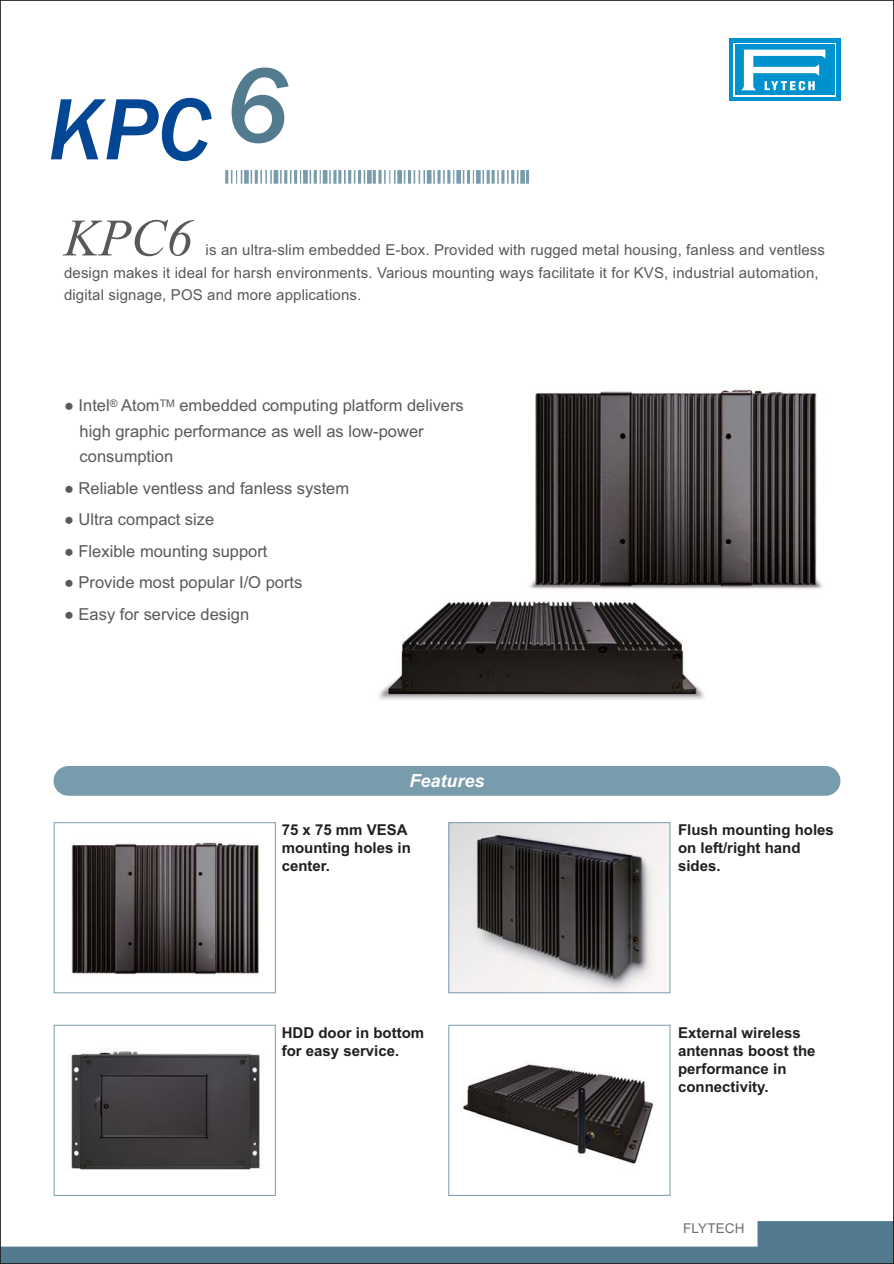
<style>
.page{position:relative;width:894px;height:1264px;background:#fff}
.page>*{position:absolute;margin:0;border:0;box-sizing:border-box;transform-origin:0 0}
.t1{font:italic 500 90px "Franklin Gothic";color:#034694}
.t2{font:italic 52.5px "Times New Roman";color:#58595b}
.t3{font:italic 700 18px "Arial";color:#fff}
.t4{font:16.5px/25.5px "Arial";color:#58595b}
.t5{font:15px/22.5px "Arial";letter-spacing:.01em;color:#58595b}
.t6{font:700 15px/18px "Arial";color:#231f20}
.t7{font:13.5px "Arial";letter-spacing:.01em;color:#6d6e70}
</style>
<div class="page">
<img style="left:378px;top:386px;width:445px;height:314px">
<svg style="left:2px;top:1221px;width:890px;height:40px"></svg>
<div style="left:54px;top:766px;width:786px;height:29px;background:#799cac;border-radius:15px"></div>
<div style="left:729px;top:39px;width:111px;height:62px;background:#0092cf"></div>
<div style="left:733px;top:43px;width:102px;height:54px;background:linear-gradient(to right,#fff,#fff)"></div>
<div style="left:735px;top:45px;width:99px;height:50px;background:#0092cf"></div>
<svg style="left:741px;top:50px;width:84px;height:40px"></svg>
<svg style="left:225px;top:170px;width:304px;height:14px"></svg>
<svg style="left:53px;top:822px;width:617px;height:374px"></svg>
<div style="left:54px;top:822px;width:222px;height:171px;border:1px solid #799cac"></div>
<h1 class="t1" style="left:48px;top:76px;width:242px">KPC <sup>6</sup></h1>
<h2 class="t2" style="left:64px;top:207px;width:130px">KPC6</h2>
<p class="t5" style="left:64px;top:240px;width:762px;text-indent:141px">is an ultra-slim embedded E-box. Provided with rugged metal housing, fanless and ventless design makes it ideal for harsh environments. Various mounting ways facilitate it for KVS, industrial automation, digital signage, POS and more applications.</p>
<p class="t4" style="left:80px;top:394px;width:386px;text-indent:-16px">● Intel<sup>®</sup> Atom<sup>TM</sup> embedded computing platform delivers high graphic performance as well as low-power consumption</p>
<p class="t4" style="left:64px;top:477px;width:287px">● Reliable ventless and fanless system</p>
<p class="t4" style="left:64px;top:508px;width:152px">● Ultra compact size</p>
<p class="t4" style="left:64px;top:540px;width:205px">● Flexible mounting support</p>
<p class="t4" style="left:64px;top:571px;width:240px">● Provide most popular I/O ports</p>
<p class="t4" style="left:64px;top:603px;width:187px">● Easy for service design</p>
<p class="t3" style="left:409px;top:770px;width:76px">Features</p>
<p class="t6" style="left:282px;top:822px;width:131px">75 x 75 mm VESA mounting holes in center.</p>
<p class="t6" style="left:282px;top:1025px;width:144px">HDD door in bottom for easy service.</p>
<p class="t6" style="left:678px;top:822px;width:157px">Flush mounting holes on left/right hand sides.</p>
<p class="t6" style="left:678px;top:1025px;width:139px">External wireless antennas boost the performance in connectivity.</p>
<p class="t7" style="left:683px;top:1223px;width:63px">FLYTECH</p>
</div>
